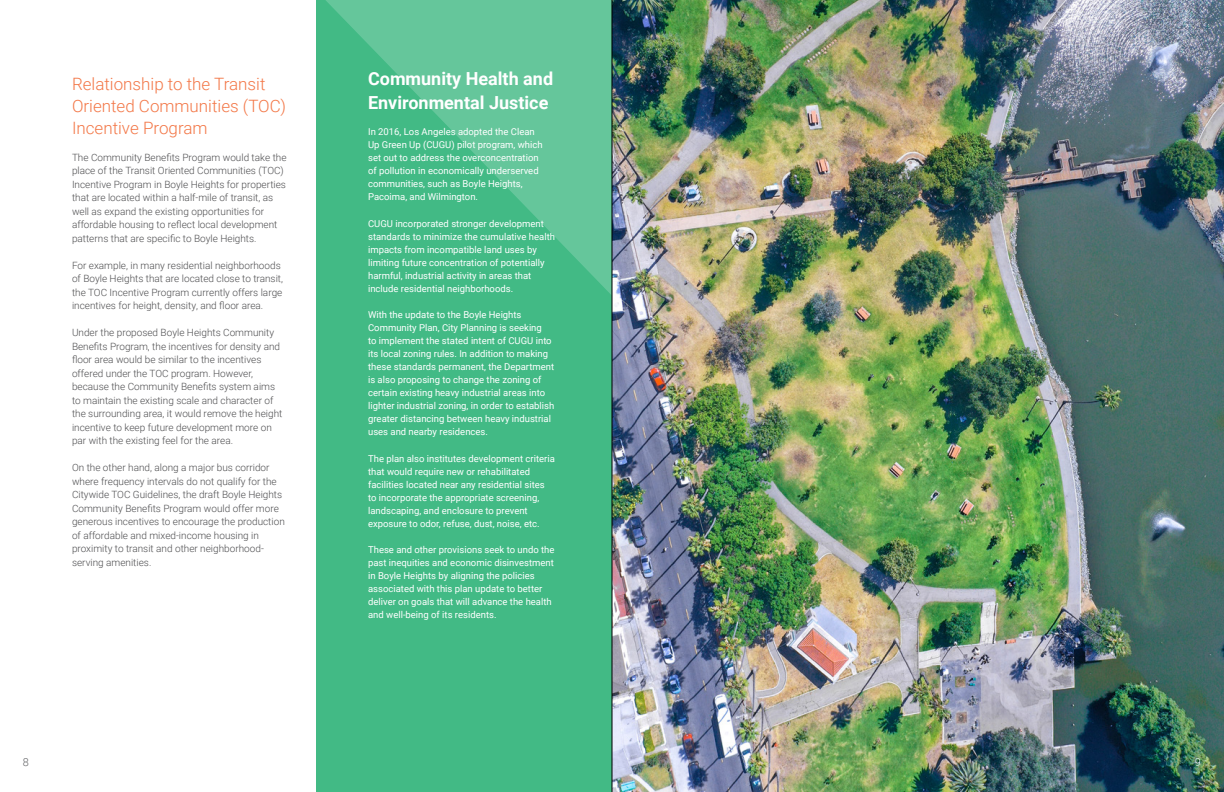
<style>
.page{position:relative;width:1224px;height:792px;background:#fff}
.page>*{position:absolute;margin:0;border:0;box-sizing:border-box;transform-origin:0 0}
.t1{font:700 18px/24px "Roboto";color:#fff}
.t2{font:300 17px/22px "Roboto";color:#f37747}
.t3{font:300 11px "Roboto";color:#636466}
.t4{font:300 11px "Roboto";color:#fff}
.t5{font:300 10px/13.5px "Roboto";color:#4d4d4f}
.t6{font:9.5px/13px "Roboto";color:#fff}
</style>
<div class="page">
<img style="left:613px;top:0;width:611px;height:792px">
<div style="left:316px;top:0;width:296px;height:792px;background:#42ba85"></div>
<svg style="left:326px;top:0;width:286px;height:295px"></svg>
<hr style="left:612px;top:0;width:1px;height:792px;background:#000">
<h2 class="t2" style="left:72px;top:72px;width:216px">Relationship to the Transit<br>Oriented Communities (TOC)<br>Incentive Program</h2>
<p class="t5" style="left:72px;top:150px;width:216px">The Community Benefits Program would take the place of the Transit Oriented Communities (TOC)<br>Incentive Program in Boyle Heights for properties that are located within a half-mile of transit, as well as expand the existing opportunities for affordable housing to reflect local development patterns that are specific to Boyle Heights.</p>
<p class="t5" style="left:72px;top:258px;width:213px">For example, in many residential neighborhoods of Boyle Heights that are located close to transit, the TOC Incentive Program currently offers large incentives for height, density, and floor area.</p>
<p class="t5" style="left:72px;top:326px;width:212px">Under the proposed Boyle Heights Community Benefits Program, the incentives for density and floor area would be similar to the incentives offered under the TOC program. However, because the Community Benefits system aims to maintain the existing scale and character of the surrounding area, it would remove the height incentive to keep future development more on par with the existing feel for the area.</p>
<p class="t5" style="left:72px;top:461px;width:214px">On the other hand, along a major bus corridor where frequency intervals do not qualify for the Citywide TOC Guidelines, the draft Boyle Heights Community Benefits Program would offer more generous incentives to encourage the production of affordable and mixed-income housing in proximity to transit and other neighborhood&shy;serving amenities.</p>
<h1 class="t1" style="left:368px;top:66px;width:187px">Community Health and<br>Environmental Justice</h1>
<p class="t6" style="left:368px;top:125px;width:176px">In 2016, Los Angeles adopted the Clean Up Green Up (CUGU) pilot program, which set out to address the overconcentration of pollution in economically underserved communities, such as Boyle Heights, Pacoima, and Wilmington.</p>
<p class="t6" style="left:368px;top:217px;width:188px">CUGU incorporated stronger development standards to minimize the cumulative health impacts from incompatible land uses by limiting future concentration of potentially harmful, industrial activity in areas that include residential neighborhoods.</p>
<p class="t6" style="left:368px;top:308px;width:188px">With the update to the Boyle Heights Community Plan, City Planning is seeking<br>to implement the stated intent of CUGU into its local zoning rules. In addition to making these standards permanent, the Department is also proposing to change the zoning of certain existing heavy industrial areas into lighter industrial zoning, in order to establish greater distancing between heavy industrial uses and nearby residences.</p>
<p class="t6" style="left:368px;top:451px;width:188px">The plan also institutes development criteria that would require new or rehabilitated facilities located near any residential sites to incorporate the appropriate screening, landscaping, and enclosure to prevent exposure to odor, refuse, dust, noise, etc.</p>
<p class="t6" style="left:368px;top:543px;width:188px">These and other provisions seek to undo the past inequities and economic disinvestment in Boyle Heights by aligning the policies associated with this plan update to better deliver on goals that will advance the health and well-being of its residents.</p>
<p class="t3" style="left:23px;top:754px;width:8px">8</p>
<p class="t4" style="left:1195px;top:754px;width:8px">9</p>
</div>
